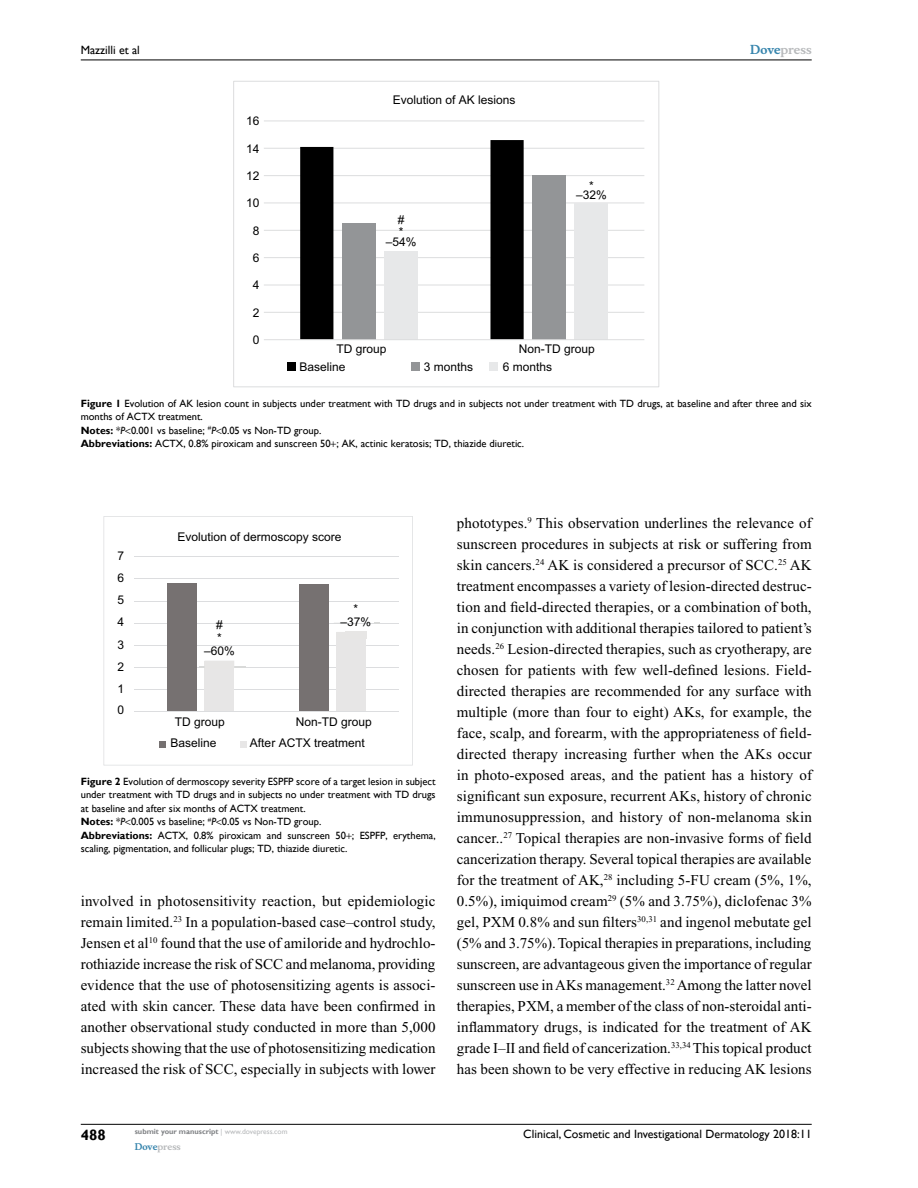
<style>
.page{position:relative;width:918px;height:1188px;background:#fff}
.page>*{position:absolute;margin:0;border:0;box-sizing:border-box;transform-origin:0 0}
.t1{font:15px/21px "Times New Roman";letter-spacing:.005em;color:#000;text-align:justify}
.t2{font:700 15px "Gill Sans";color:#000}
.t3{font:12px/22px "Arial";color:#000;text-align:justify}
.t4{font:12px "Gill Sans";color:#000}
.t5{font:700 12px "Musee";color:#b8babc}
.t6{font:10.5px/13.5px "Gill Sans";color:#000}
.t7{font:700 9px "Musee";color:#b8babc}
.t8{font:700 7.5px "Gill Sans";color:#808285}
.s1{color:#3785ad}
.s2{font-weight:700}
.s3{font-style:italic}
.s4{font-weight:400;color:#b8babc}
</style>
<div class="page">
<hr style="left:81px;top:1124px;width:731px;height:1px;background:#000">
<hr style="left:81px;top:60px;width:731px;height:1px;background:#000">
<div style="left:233px;top:81px;width:426px;height:306px;border:1px solid #dcddde"></div>
<hr style="left:264px;top:312px;width:380px;height:1px;background:#dcddde">
<hr style="left:264px;top:285px;width:380px;height:1px;background:#dcddde">
<hr style="left:264px;top:257px;width:380px;height:1px;background:#dcddde">
<hr style="left:264px;top:230px;width:380px;height:1px;background:#dcddde">
<hr style="left:264px;top:202px;width:380px;height:1px;background:#dcddde">
<hr style="left:264px;top:175px;width:380px;height:1px;background:#dcddde">
<hr style="left:264px;top:148px;width:380px;height:1px;background:#dcddde">
<hr style="left:264px;top:120px;width:380px;height:1px;background:#dcddde">
<svg style="left:300px;top:140px;width:224px;height:199px"></svg>
<div style="left:342px;top:223px;width:34px;height:117px;background:#939597"></div>
<div style="left:533px;top:176px;width:33px;height:164px;background:#939597"></div>
<div style="left:385px;top:251px;width:33px;height:89px;background:#e7e8e9"></div>
<div style="left:575px;top:203px;width:33px;height:137px;background:#e7e8e9"></div>
<hr style="left:264px;top:339px;width:380px;height:1px;background:#dcddde">
<div style="left:287px;top:362px;width:9px;height:9px;background:#000"></div>
<div style="left:412px;top:362px;width:8px;height:9px;background:#939597"></div>
<div style="left:490px;top:362px;width:8px;height:9px;background:#e7e8e9"></div>
<svg style="left:103px;top:516px;width:310px;height:249px"></svg>
<hr style="left:135px;top:556px;width:264px;height:1px;background:#dcdddf">
<hr style="left:135px;top:579px;width:264px;height:1px;background:#dcdddf">
<hr style="left:135px;top:601px;width:264px;height:1px;background:#dcdddf">
<hr style="left:135px;top:623px;width:264px;height:1px;background:#dcdddf">
<hr style="left:135px;top:645px;width:264px;height:1px;background:#dcdddf">
<hr style="left:135px;top:667px;width:264px;height:1px;background:#dcdddf">
<hr style="left:135px;top:689px;width:264px;height:1px;background:#dcdddf">
<div style="left:299px;top:584px;width:30px;height:127px;background:#767171"></div>
<div style="left:167px;top:583px;width:30px;height:128px;background:#767171"></div>
<div style="left:337px;top:632px;width:29px;height:79px;background:#e7e6e6"></div>
<div style="left:205px;top:661px;width:29px;height:50px;background:#e7e6e6"></div>
<hr style="left:135px;top:711px;width:264px;height:1px;background:#dcdddf">
<div style="left:159px;top:741px;width:7px;height:6px;background:#767171"></div>
<svg style="left:241px;top:741px;width:6px;height:6px"></svg>
<p class="t4" style="left:81px;top:43px;width:61px">Mazzilli et al</p>
<p class="t3" style="left:246px;top:111px;width:15px">16</p>
<p class="t3" style="left:246px;top:139px;width:15px">14</p>
<p class="t3" style="left:246px;top:166px;width:15px">12</p>
<p class="t3" style="left:246px;top:193px;width:15px">10</p>
<p class="t3" style="left:253px;top:221px;width:8px">8</p>
<p class="t3" style="left:253px;top:248px;width:8px">6</p>
<p class="t3" style="left:253px;top:275px;width:8px">4</p>
<p class="t3" style="left:253px;top:303px;width:8px">2</p>
<p class="t3" style="left:253px;top:330px;width:8px">0</p>
<p class="t3" style="left:393px;top:90px;width:124px">Evolution of AK lesions</p>
<p class="t3" style="left:398px;top:210px;width:8px">#</p>
<p class="t3" style="left:399px;top:222px;width:6px">*</p>
<p class="t3" style="left:386px;top:232px;width:32px">–54%</p>
<p class="t3" style="left:589px;top:175px;width:6px">*</p>
<p class="t3" style="left:576px;top:185px;width:32px">–32%</p>
<p class="t3" style="left:336px;top:339px;width:52px">TD group</p>
<p class="t3" style="left:519px;top:339px;width:78px">Non-TD group</p>
<p class="t3" style="left:300px;top:357px;width:48px">Baseline</p>
<p class="t3" style="left:424px;top:357px;width:51px">3 months</p>
<p class="t3" style="left:503px;top:357px;width:51px">6 months</p>
<p class="t5" style="left:750px;top:43px;width:63px"><span class="s1">Dove</span>press</p>
<p class="t6" style="left:81px;top:397px;width:732px"><span class="s2">Figure 1</span> Evolution of AK lesion count in subjects under treatment with TD drugs and in subjects not under treatment with TD drugs, at baseline and after three and six months of ACTX treatment.<br><span class="s2">Notes:</span> *<span class="s3">P</span> 0.001 vs baseline; <sup>#</sup><span class="s3">P</span> 0.05 vs Non-TD group.<br><span class="s2">Abbreviations:</span> ACTX, 0.8% piroxicam and sunscreen 50 ; AK, actinic keratosis; TD, thiazide diuretic.</p>
<p class="t3" style="left:118px;top:546px;width:8px">7</p>
<p class="t3" style="left:118px;top:568px;width:8px">6<br>5<br>4<br>3<br>2<br>1<br>0</p>
<p class="t3" style="left:177px;top:527px;width:166px">Evolution of dermoscopy score</p>
<p class="t3" style="left:353px;top:599px;width:6px">*</p>
<p class="t3" style="left:216px;top:615px;width:8px">#</p>
<p class="t3" style="left:340px;top:612px;width:32px">–37%</p>
<p class="t3" style="left:217px;top:628px;width:6px">*</p>
<p class="t3" style="left:204px;top:641px;width:32px">–60%</p>
<p class="t3" style="left:175px;top:711px;width:52px">TD group</p>
<p class="t3" style="left:296px;top:711px;width:78px">Non-TD group</p>
<p class="t3" style="left:170px;top:733px;width:48px">Baseline</p>
<p class="t3" style="left:250px;top:733px;width:116px">After ACTX treatment</p>
<p class="t6" style="left:81px;top:775px;width:356px"><span class="s2">Figure 2</span> Evolution of dermoscopy severity ESPFP score of a target lesion in subject under treatment with TD drugs and in subjects no under treatment with TD drugs at baseline and after six months of ACTX treatment.<br><span class="s2">Notes:</span> *<span class="s3">P</span> 0.005 vs baseline; <sup>#</sup><span class="s3">P</span> 0.05 vs Non-TD group.<br><span class="s2">Abbreviations:</span> ACTX, 0.8% piroxicam and sunscreen 50 ; ESPFP, erythema, scaling, pigmentation, and follicular plugs; TD, thiazide diuretic.</p>
<p class="t1" style="left:81px;top:890px;width:356px">involved in photosensitivity reaction, but epidemiologic remain limited.<sup>23</sup> In a population-based case–control study, Jensen et al<sup>10</sup> found that the use of amiloride and hydrochlo&shy;rothiazide increase the risk of SCC and melanoma, providing evidence that the use of photosensitizing agents is associ&shy;ated with skin cancer. These data have been confirmed in another observational study conducted in more than 5,000 subjects showing that the use of photosensitizing medication increased the risk of SCC, especially in subjects with lower</p>
<p class="t2" style="left:81px;top:1126px;width:26px">488</p>
<p class="t8" style="left:135px;top:1127px;width:154px">submit your manuscript <span class="s4">| www.dovepress.com</span></p>
<p class="t7" style="left:135px;top:1141px;width:48px"><span class="s1">Dove</span>press</p>
<p class="t1" style="left:457px;top:512px;width:357px">phototypes.<sup>9</sup> This observation underlines the relevance of sunscreen procedures in subjects at risk or suffering from skin cancers.<sup>24</sup> AK is considered a precursor of SCC.<sup>25</sup> AK treatment encompasses a variety of lesion-directed destruc&shy;tion and field-directed therapies, or a combination of both, in conjunction with additional therapies tailored to patient’s needs.<sup>26</sup> Lesion-directed therapies, such as cryotherapy, are chosen for patients with few well-defined lesions. Field&shy;directed therapies are recommended for any surface with multiple (more than four to eight) AKs, for example, the face, scalp, and forearm, with the appropriateness of field&shy;directed therapy increasing further when the AKs occur in photo-exposed areas, and the patient has a history of significant sun exposure, recurrent AKs, history of chronic immunosuppression, and history of non-melanoma skin cancer..<sup>27</sup> Topical therapies are non-invasive forms of field cancerization therapy. Several topical therapies are available for the treatment of AK,<sup>28</sup> including 5-FU cream (5%, 1%, 0.5%), imiquimod cream<sup>29</sup> (5% and 3.75%), diclofenac 3% gel, PXM 0.8% and sun filters<sup>30,31</sup> and ingenol mebutate gel (5% and 3.75%). Topical therapies in preparations, including sunscreen, are advantageous given the importance of regular sunscreen use in AKs management.<sup>32</sup> Among the latter novel therapies, PXM, a member of the class of non-steroidal anti&shy;inflammatory drugs, is indicated for the treatment of AK grade I–II and field of cancerization.<sup>33,34</sup> This topical product has been shown to be very effective in reducing AK lesions</p>
<p class="t4" style="left:523px;top:1127px;width:290px">Clinical, Cosmetic and Investigational Dermatology 2018:11</p>
</div>
